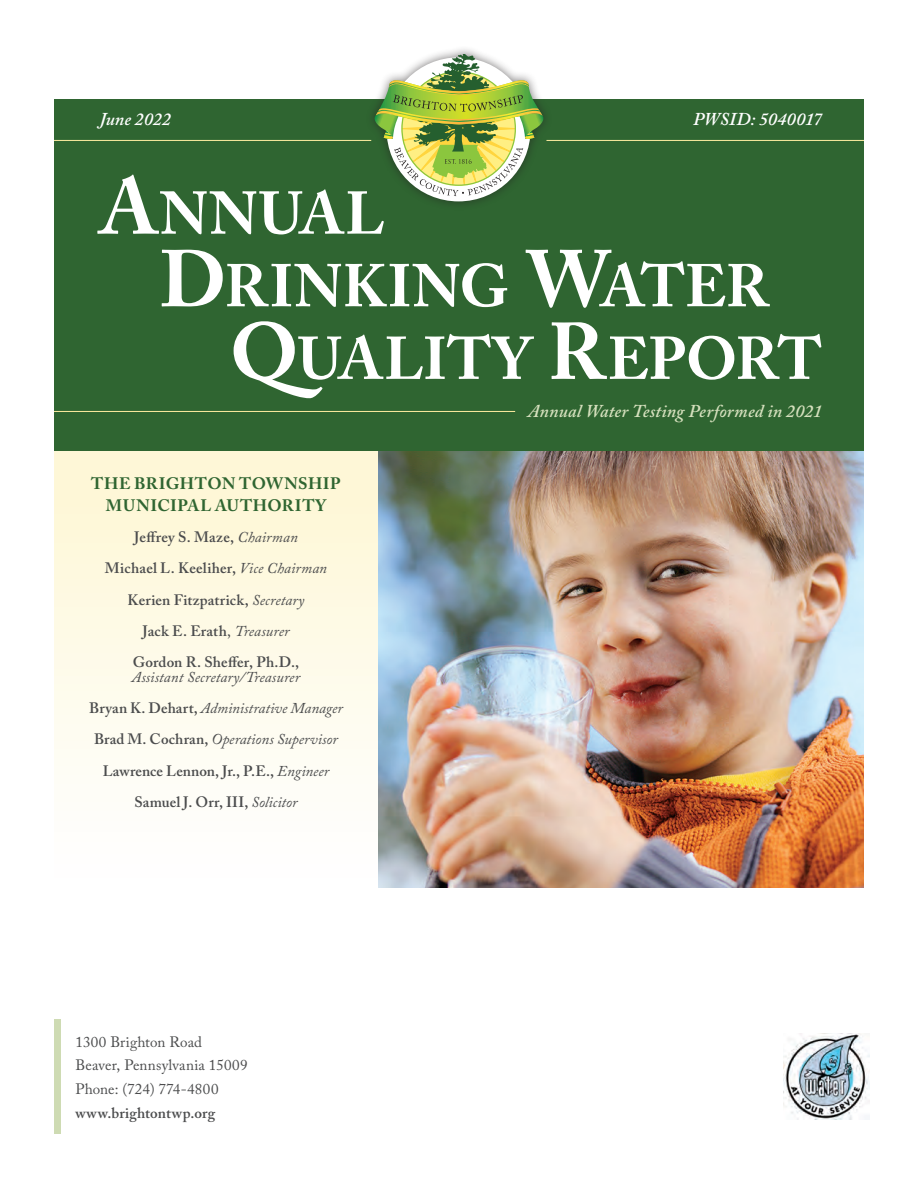
<style>
.page{position:relative;width:918px;height:1188px;background:#fff}
.page>*{position:absolute;margin:0;border:0;box-sizing:border-box;transform-origin:0 0}
.t1{font:700 59.7px/72.6px "Adobe Caslon Pro";letter-spacing:-.005em;color:#fff}
.t2{font:italic 600 18px "Adobe Caslon Pro";letter-spacing:.01em;color:#d5e0bd}
.t3{font:italic 600 18px "Adobe Caslon Pro";letter-spacing:.005em;color:#fff}
.t4{font:700 16.5px/21.6px "Adobe Caslon Pro";letter-spacing:.03em;color:#2f6531;text-align:center}
.t5{font:italic 15px/31.2px "Adobe Caslon Pro";color:#4b4c4d;text-align:center}
.t6{font:600 15px/31.2px "Adobe Caslon Pro";letter-spacing:.015em;color:#4b4c4d;text-align:center}
.t7{font:15px/23.7px "Adobe Caslon Pro";letter-spacing:.01em;color:#4b4c4d}
.s1{font-size:79.5px}
.s2{font-weight:400;font-style:italic}
.s3{font-weight:400}
.s4{font-weight:600;font-style:normal}
</style>
<div class="page">
<img style="left:378px;top:450px;width:486px;height:438px">
<div style="left:54px;top:450px;width:324px;height:438px;background:linear-gradient(to bottom,#fef7d3,#feffff)"></div>
<div style="left:54px;top:99px;width:810px;height:351px;background:#2f6531"></div>
<div style="left:365px;top:45px;width:188px;height:166px;background:#231f20;opacity:.6"></div>
<svg style="left:372px;top:54px;width:175px;height:151px"></svg>
<hr style="left:54px;top:411px;width:461px;height:1px;background:#ffeda0">
<hr style="left:546px;top:140px;width:318px;height:1px;background:#ffeda0">
<hr style="left:54px;top:140px;width:317px;height:1px;background:#ffeda0">
<div style="left:54px;top:1019px;width:7px;height:115px;background:#cedbb3"></div>
<img style="left:784px;top:1034px;width:85px;height:85px">
<p class="t3" style="left:99px;top:109px;width:74px">June 2022</p>
<h1 class="t1" style="left:100px;top:177px;width:286px"><span class="s1">A</span>NNUAL</h1>
<p class="t3" style="left:693px;top:109px;width:131px">PWSID: 5040017</p>
<h1 class="t1" style="left:230px;top:249px;width:594px;text-indent:-70px"><span class="s1">D</span>RINKING <span class="s1">W</span>ATER<br><span class="s1">Q</span>UALITY <span class="s1">R</span>EPORT</h1>
<p class="t2" style="left:528px;top:400px;width:296px">Annual Water Testing Performed in 2021</p>
<p class="t4" style="left:91px;top:473px;width:251px">THE BRIGHTON TOWNSHIP<br>MUNICIPAL AUTHORITY</p>
<p class="t6" style="left:105px;top:522px;width:224px">Jeffrey S. Maze, <span class="s2">Chairman<br></span>Michael L. Keeliher, <span class="s2">Vice Chairman<br></span>Kerien Fitzpatrick, <span class="s2">Secretary<br></span>Jack E. Erath<span class="s3">,</span> <span class="s2">Treasurer<br></span>Gordon R. Sheffer, Ph.D.,</p>
<p class="t5" style="left:89px;top:661px;width:255px">Assistant Secretary/Treasurer<br><span class="s4">Bryan K. Dehart,</span> Administrative Manager <span class="s4">Brad M. Cochran,</span> Operations Supervisor <span class="s4">Lawrence Lennon, Jr., P.E.,</span> Engineer <span class="s4">Samuel J. Orr, III,</span> Solicitor</p>
<p class="t7" style="left:75px;top:1030px;width:174px">1300 Brighton Road<br>Beaver, Pennsylvania 15009<br>Phone: (724) 774-4800</p>
<p class="t6" style="left:75px;top:1097px;width:141px">www.brightontwp.org</p>
</div>
